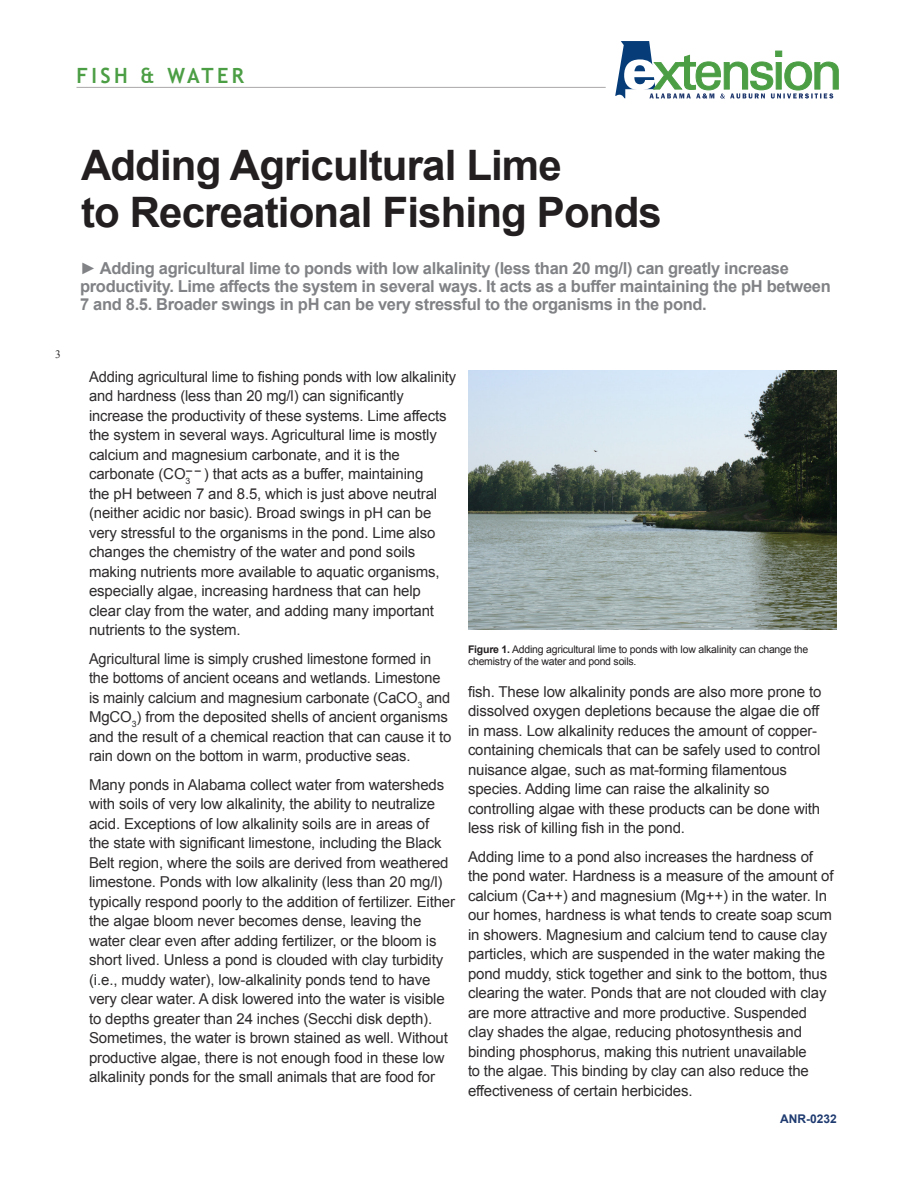
<style>
.page{position:relative;width:918px;height:1188px;background:#fff}
.page>*{position:absolute;margin:0;border:0;box-sizing:border-box;transform-origin:0 0}
.t1{font:700 42px/46.5px "Arial";letter-spacing:-.02em;color:#231f20}
.t2{font:700 21px "Trebuchet MS";letter-spacing:.17em;color:#4c9e45;scale:.95 1}
.t3{font:700 16.5px/18px "Arial";letter-spacing:-.02em;color:#808285}
.t4{font:15px/19.5px "Arial";letter-spacing:-.01em;color:#2e2b2c}
.t5{font:15px/19.5px "Arial";letter-spacing:-.01em;color:#2e2b2c;scale:1.5 1}
.t6{font:700 12px "Arial";color:#1f3b70}
.t7{font:11.4px "Times New Roman";color:#2e2b2c}
.t8{font:10.5px/12px "Arial";letter-spacing:-.02em;color:#231f20}
.t9{font:8.7px "Arial";color:#2e2b2c}
.s1{font-weight:700}
</style>
<div class="page">
<svg style="left:615px;top:41px;width:224px;height:58px"></svg>
<hr style="left:76px;top:87px;width:530px;height:1px;background:#231f20">
<img style="left:468px;top:370px;width:369px;height:260px">
<h2 class="t2" style="left:76px;top:62px;width:178px">FISH &amp; WATER</h2>
<p class="t7" style="left:55px;top:347px;width:7px">3</p>
<h1 class="t1" style="left:81px;top:144px;width:582px">Adding Agricultural Lime<br>to Recreational Fishing Ponds</h1>
<p class="t3" style="left:80px;top:259px;width:752px">► Adding agricultural lime to ponds with low alkalinity (less than 20 mg/l) can greatly increase productivity. Lime affects the system in several ways. It acts as a buffer maintaining the pH between<br>7 and 8.5. Broader swings in pH can be very stressful to the organisms in the pond.</p>
<p class="t4" style="left:89px;top:367px;width:369px">Adding agricultural lime to fishing ponds with low alkalinity and hardness (less than 20 mg/l) can significantly increase the productivity of these systems. Lime affects the system in several ways. Agricultural lime is mostly calcium and magnesium carbonate, and it is the carbonate (CO<sub>3</sub></p>
<p class="t5" style="left:89px;top:464px;width:235px;text-indent:96px">--) that acts as a buffer, maintaining the pH between 7 and 8.5, which is just above neutral (neither acidic nor basic). Broad swings in pH can be very stressful to the organisms in the pond. Lime also changes the chemistry of the water and pond soils making nutrients more available to aquatic organisms, especially algae, increasing hardness that can help clear clay from the water, and adding many important nutrients to the system.</p>
<p class="t4" style="left:89px;top:649px;width:364px">Agricultural lime is simply crushed limestone formed in the bottoms of ancient oceans and wetlands. Limestone is mainly calcium and magnesium carbonate (CaCO<sub>3</sub> and MgCO<sub>3</sub>) from the deposited shells of ancient organisms and the result of a chemical reaction that can cause it to rain down on the bottom in warm, productive seas.</p>
<p class="t4" style="left:89px;top:775px;width:368px">Many ponds in Alabama collect water from watersheds with soils of very low alkalinity, the ability to neutralize acid. Exceptions of low alkalinity soils are in areas of<br>the state with significant limestone, including the Black Belt region, where the soils are derived from weathered limestone. Ponds with low alkalinity (less than 20 mg/l) typically respond poorly to the addition of fertilizer. Either the algae bloom never becomes dense, leaving the water clear even after adding fertilizer, or the bloom is short lived. Unless a pond is clouded with clay turbidity (i.e., muddy water), low-alkalinity ponds tend to have very clear water. A disk lowered into the water is visible to depths greater than 24 inches (Secchi disk depth).<br>Sometimes, the water is brown stained as well. Without productive algae, there is not enough food in these low alkalinity ponds for the small animals that are food for</p>
<p class="t9" style="left:225px;top:466px;width:10px">- -</p>
<p class="t8" style="left:468px;top:643px;width:342px"><span class="s1">Figure 1.</span> Adding agricultural lime to ponds with low alkalinity can change the chemistry of the water and pond soils.</p>
<p class="t4" style="left:468px;top:682px;width:355px">fish. These low alkalinity ponds are also more prone to dissolved oxygen depletions because the algae die off in mass. Low alkalinity reduces the amount of copper&shy;containing chemicals that can be safely used to control nuisance algae, such as mat-forming filamentous species. Adding lime can raise the alkalinity so controlling algae with these products can be done with less risk of killing fish in the pond.</p>
<p class="t4" style="left:468px;top:847px;width:367px">Adding lime to a pond also increases the hardness of the pond water. Hardness is a measure of the amount of calcium (Ca++) and magnesium (Mg++) in the water. In our homes, hardness is what tends to create soap scum in showers. Magnesium and calcium tend to cause clay particles, which are suspended in the water making the pond muddy, stick together and sink to the bottom, thus clearing the water. Ponds that are not clouded with clay are more attractive and more productive. Suspended clay shades the algae, reducing photosynthesis and binding phosphorus, making this nutrient unavailable<br>to the algae. This binding by clay can also reduce the effectiveness of certain herbicides.</p>
<p class="t6" style="left:780px;top:1111px;width:58px">ANR-0232</p>
</div>
